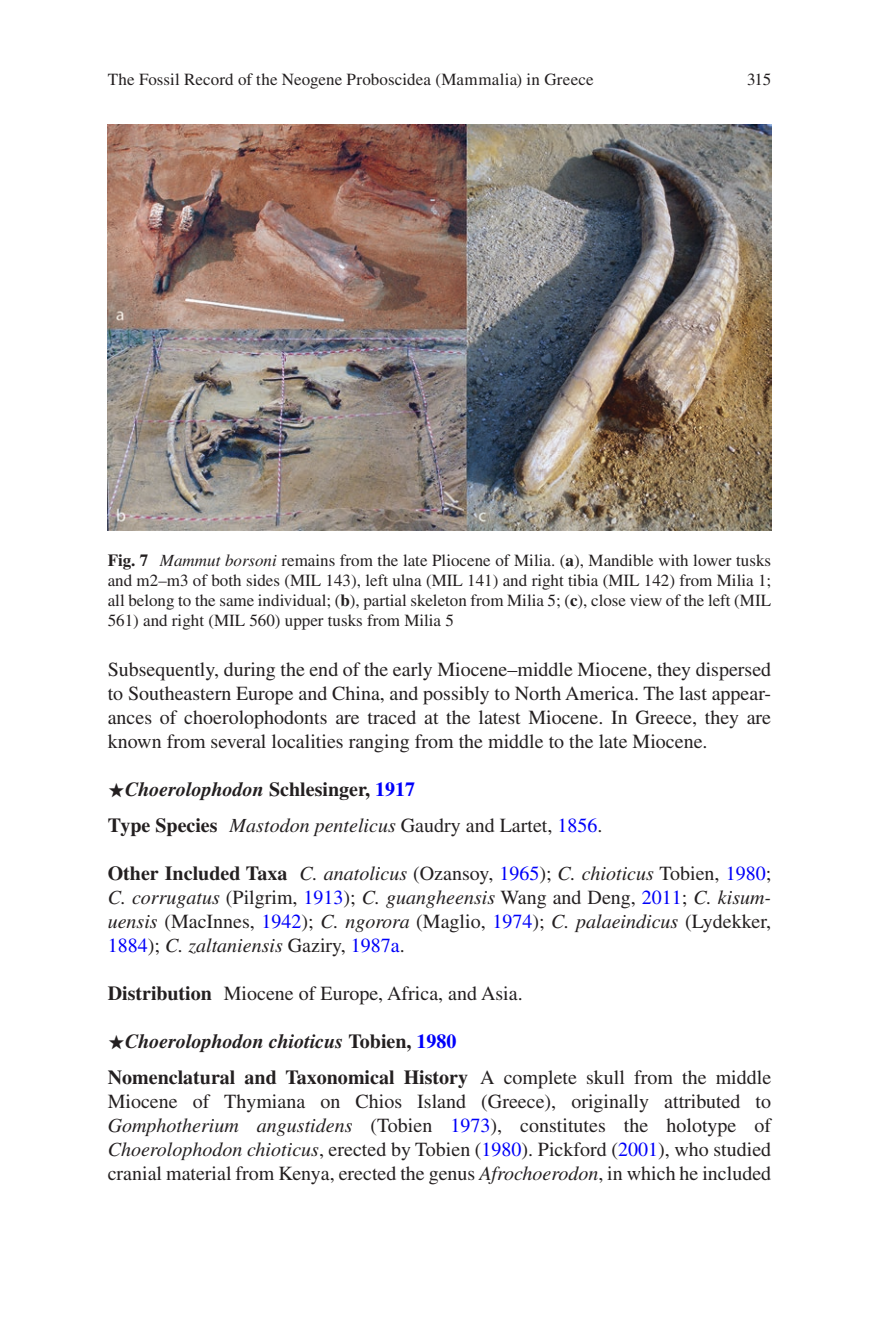
<style>
.page{position:relative;width:879px;height:1333px;background:#fff}
.page>*{position:absolute;margin:0;border:0;box-sizing:border-box;transform-origin:0 0}
.t1{font:20px/24px "Times LT Std";color:#231f20;text-align:justify}
.t2{font:italic 20px/24px "Times LT Std";color:#231f20;text-align:justify}
.t3{font:700 20px/36px "Times LT Std";color:#231f20}
.t4{font:17px/20px "Times LT Std";color:#231f20;text-align:justify}
.s1{font-weight:700}
.s2{font-style:italic}
.s3{font-family:"STIX General";font-weight:400}
.s4{color:#0000fa}
.s5{font-weight:400;font-style:italic}
.s6{font-weight:400}
.s7{font-weight:400;color:#0000fa}
.s8{font-weight:700;font-style:normal}
.s9{font-style:normal}
.s10{font-style:normal;color:#0000fa}
</style>
<div class="page">
<img style="left:108px;top:124px;width:663px;height:406px">
<p class="t4" style="left:108px;top:69px;width:487px">The Fossil Record of the Neogene Proboscidea (Mammalia) in Greece</p>
<p class="t4" style="left:747px;top:69px;width:26px">315</p>
<p class="t4" style="left:108px;top:550px;width:665px"><span class="s1">Fig. 7</span> <span class="s2">Mammut borsoni</span> remains from the late Pliocene of Milia. (<span class="s1">a</span>), Mandible with lower tusks and m2–m3 of both sides (MIL 143), left ulna (MIL 141) and right tibia (MIL 142) from Milia 1; all belong to the same individual; (<span class="s1">b</span>), partial skeleton from Milia 5; (<span class="s1">c</span>), close view of the left (MIL 561) and right (MIL 560) upper tusks from Milia 5</p>
<p class="t1" style="left:108px;top:657px;width:665px">Subsequently, during the end of the early Miocene–middle Miocene, they dispersed to Southeastern Europe and China, and possibly to North America. The last appear&shy;ances of choerolophodonts are traced at the latest Miocene. In Greece, they are known from several localities ranging from the middle to the late Miocene.</p>
<p class="t3" style="left:108px;top:771px;width:496px"><span class="s3">★</span><span class="s2">Choerolophodon</span> Schlesinger, <span class="s4">1917<br></span>Type Species <span class="s5">Mastodon pentelicus</span> <span class="s6">Gaudry and Lartet,</span> <span class="s7">1856</span><span class="s6">.</span></p>
<p class="t2" style="left:108px;top:861px;width:665px"><span class="s8">Other Included Taxa</span> C. anatolicus <span class="s9">(Ozansoy,</span> <span class="s10">1965</span><span class="s9">);</span> C. chioticus <span class="s9">Tobien,</span> <span class="s10">1980</span><span class="s9">; </span>C. corrugatus <span class="s9">(Pilgrim,</span> <span class="s10">1913</span><span class="s9">);</span> C. guangheensis <span class="s9">Wang and Deng,</span> <span class="s10">2011</span><span class="s9">;</span> C. kisum&shy;uensis <span class="s9">(MacInnes,</span> <span class="s10">1942</span><span class="s9">);</span> C. ngorora <span class="s9">(Maglio,</span> <span class="s10">1974</span><span class="s9">);</span> C. palaeindicus <span class="s9">(Lydekker, </span><span class="s10">1884</span><span class="s9">);</span> C. zaltaniensis <span class="s9">Gaziry,</span> <span class="s10">1987a</span><span class="s9">.</span></p>
<p class="t1" style="left:108px;top:981px;width:416px"><span class="s1">Distribution</span> Miocene of Europe, Africa, and Asia.</p>
<p class="t3" style="left:108px;top:1023px;width:665px"><span class="s3">★</span><span class="s2">Choerolophodon chioticus</span> Tobien, <span class="s4">1980<br></span>Nomenclatural and Taxonomical History <span class="s6">A complete skull from the middle</span></p>
<p class="t1" style="left:108px;top:1089px;width:665px">Miocene of Thymiana on Chios Island (Greece), originally attributed to <span class="s2">Gomphotherium angustidens</span> (Tobien <span class="s4">1973</span>), constitutes the holotype of <span class="s2">Choerolophodon chioticus</span>, erected by Tobien (<span class="s4">1980</span>). Pickford (<span class="s4">2001</span>), who studied cranial material from Kenya, erected the genus <span class="s2">Afrochoerodon</span>, in which he included</p>
</div>
